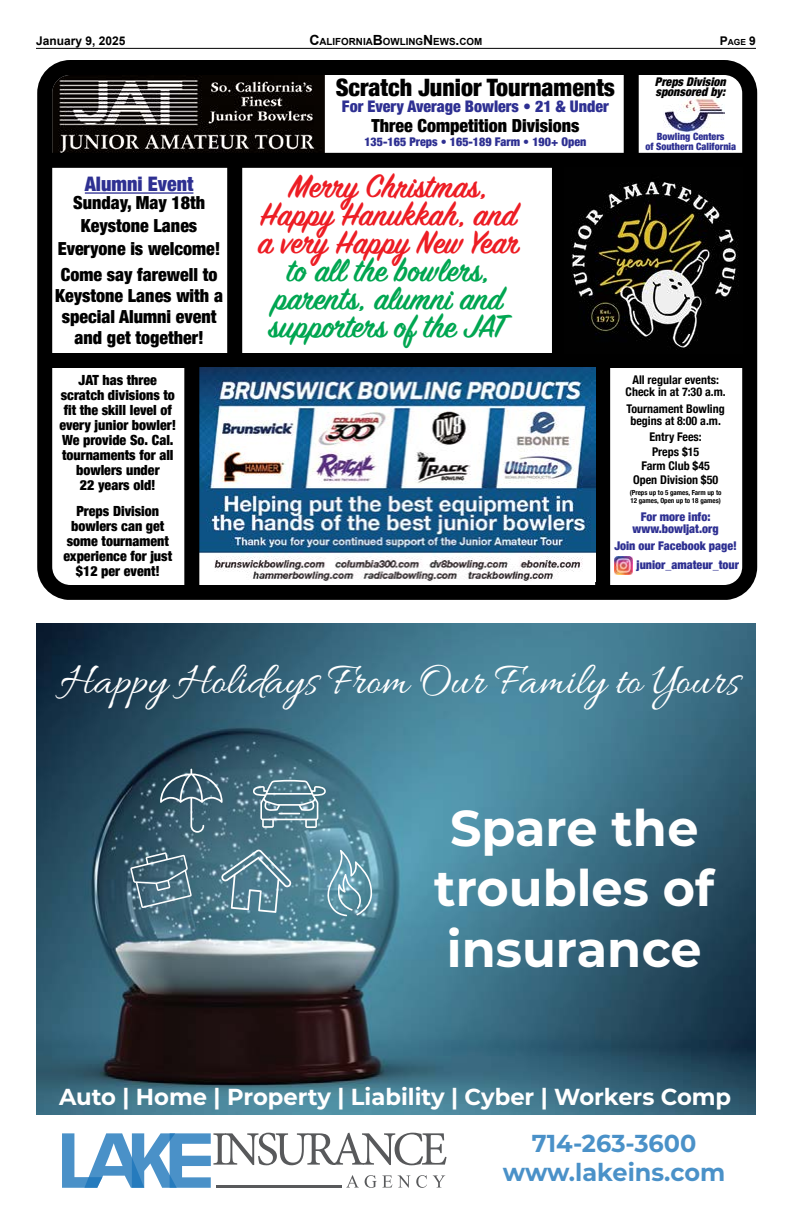
<style>
.page{position:relative;width:792px;height:1224px;background:#fff}
.page>*{position:absolute;margin:0;border:0;box-sizing:border-box;transform-origin:0 0}
.t1{font:700 50.4px/60.5px "Montserrat";color:#fff;text-align:center}
.t2{font:46.3px "Allura";color:#fff}
.t3{font:600 36px/28px "Sign Painter House Script";color:#00a651;text-align:center}
.t4{font:600 36px/28px "Sign Painter House Script";color:#ed1d24;text-align:center}
.t5{font:700 24.5px/29.4px "Montserrat";color:#1d76bb;text-align:center}
.t6{font:900 condensed 24px "Helvetica Neue";color:#000}
.t7{font:700 23.2px "Montserrat";color:#fff}
.t8{font:900 condensed 20px "Helvetica Neue";color:#2e3092}
.t9{font:900 condensed 18px/21px "Helvetica Neue";color:#000;text-align:center}
.t10{font:900 condensed 16px "Helvetica Neue";color:#2e3092}
.t11{font:900 condensed 14px/15px "Helvetica Neue";color:#000;text-align:center}
.t12{font:700 condensed 12px/14.3px "Helvetica Neue";color:#000;text-align:center}
.t13{font:900 condensed 12px/12px "Helvetica Neue";color:#2e3092;text-align:center}
.t14{font:italic 900 condensed 12px/10px "Helvetica Neue";color:#000}
.t15{font:700 12px "Arial";color:#000}
.t16{font:900 condensed 10px/10px "Helvetica Neue";color:#2e3092;text-align:center}
.t17{font:700 9.8px "Arial";color:#000}
.t18{font:700 8.4px "Arial";color:#000}
.t19{font:700 condensed 7px/8px "Helvetica Neue";color:#000}
.s1{font-size:14px}
.s2{font-size:12px}
</style>
<div class="page">
<hr style="left:36px;top:48px;width:720px;height:1px;background:#000">
<svg style="left:37px;top:60px;width:720px;height:540px"></svg>
<div style="left:610px;top:373px;width:131px;height:209px;background:#fff;border-radius:18px"></div>
<div style="left:47px;top:153px;width:706px;height:15px;background:#000"></div>
<div style="left:227px;top:161px;width:15px;height:200px;background:#000"></div>
<hr style="left:85px;top:192px;width:108px;height:2px;background:#2e3092">
<div style="left:650px;top:93px;width:85px;height:54px;background:#fff"></div>
<img style="left:663px;top:97px;width:62px;height:37px">
<div style="left:51px;top:353px;width:698px;height:15px;background:#000"></div>
<div style="left:624px;top:67px;width:15px;height:98px;background:#000"></div>
<div style="left:595px;top:361px;width:15px;height:224px;background:#000"></div>
<img style="left:199px;top:368px;width:396px;height:214px">
<div style="left:184px;top:363px;width:15px;height:224px;background:#000"></div>
<svg style="left:615px;top:557px;width:18px;height:18px"></svg>
<img style="left:614px;top:556px;width:18px;height:18px">
<div style="left:552px;top:161px;width:15px;height:199px;background:#000"></div>
<img style="left:567px;top:168px;width:175px;height:185px">
<img style="left:36px;top:624px;width:720px;height:490px">
<svg style="left:62px;top:1133px;width:385px;height:55px"></svg>
<hr style="left:216px;top:1186px;width:125px;height:2px;background:#58595b">
<svg style="left:130px;top:852px;width:62px;height:56px;background:#5b7c8b"></svg>
<svg style="left:160px;top:769px;width:63px;height:64px;background:#4c6d7c"></svg>
<svg style="left:325px;top:850px;width:48px;height:66px;background:#74a3b3"></svg>
<svg style="left:253px;top:780px;width:73px;height:48px;background:#6f93a0"></svg>
<svg style="left:221px;top:849px;width:70px;height:64px;background:#668f9e"></svg>
<p class="t15" style="left:36px;top:33px;width:91px">January 9, 2025</p>
<p class="t17" style="left:309px;top:35px;width:175px"><span class="s1">C</span>ALIFORNIA<span class="s1">B</span>OWLING<span class="s1">N</span> EWS<span class="s1">.</span>COM</p>
<p class="t18" style="left:720px;top:36px;width:38px"><span class="s2">P</span>AGE <span class="s2">9</span></p>
<h3 class="t8" style="left:85px;top:167px;width:110px">Alumni Event</h3>
<p class="t9" style="left:58px;top:190px;width:164px;line-height:23px">Sunday, May 18th<br>Keystone Lanes<br>Everyone is welcome!</p>
<p class="t9" style="left:55px;top:263px;width:169px">Come say farewell to<br>Keystone Lanes with a special Alumni event and get together!</p>
<p class="t11" style="left:59px;top:372px;width:118px">JAT has three scratch divisions to fit the skill level of every junior bowler!<br>We provide So. Cal. tournaments for all bowlers under<br>22 years old!</p>
<p class="t11" style="left:64px;top:503px;width:110px">Preps Division bowlers can get some tournament experience for just $12 per event!</p>
<h3 class="t6" style="left:336px;top:68px;width:281px">Scratch Junior Tournaments</h3>
<p class="t10" style="left:342px;top:94px;width:268px">For Every Average Bowlers • 21 &amp; Under</p>
<p class="t9" style="left:371px;top:115px;width:209px">Three Competition Divisions</p>
<p class="t13" style="left:364px;top:136px;width:223px">135-165 Preps • 165-189 Farm • 190+ Open</p>
<h3 class="t4" style="left:258px;top:175px;width:264px">Merry Christmas,<br>Happy Hanukkah, and a very Happy New Year</h3>
<h3 class="t3" style="left:269px;top:259px;width:241px">to all the bowlers, parents, alumni and supporters of the JAT</h3>
<p class="t14" style="left:655px;top:76px;width:76px">PrepsDivision sponsoredby:</p>
<p class="t16" style="left:645px;top:131px;width:92px">Bowling Centers<br>of Southern California</p>
<p class="t12" style="left:626px;top:373px;width:102px;line-height:12px">All regular events:<br>Check in at 7:30 a.m.</p>
<p class="t12" style="left:627px;top:402px;width:100px;line-height:12px">Tournament Bowling begins at 8:00 a.m.</p>
<p class="t12" style="left:633px;top:429px;width:87px">Entry Fees:<br>Preps $15<br>Farm Club $45<br>Open Division $50</p>
<p class="t19" style="left:630px;top:488px;width:93px">(Preps up to 5 games, Farm up to<br>12 games, Open up to 18 games)</p>
<p class="t13" style="left:633px;top:510px;width:87px">For more info: www.bowljat.org</p>
<p class="t13" style="left:614px;top:536px;width:126px;line-height:19px;text-align:right">Join our Facebook page! junior_amateur_tour</p>
<h2 class="t2" style="left:60px;top:655px;width:681px">Happy Holidays From Our Family to Yours</h2>
<h1 class="t1" style="left:434px;top:795px;width:282px">Spare the troubles of insurance</h1>
<h3 class="t7" style="left:59px;top:1080px;width:674px">Auto | Home | Property | Liability | Cyber | Workers Comp</h3>
<h3 class="t5" style="left:503px;top:1127px;width:224px">714-263-3600 www.lakeins.com</h3>
</div>
